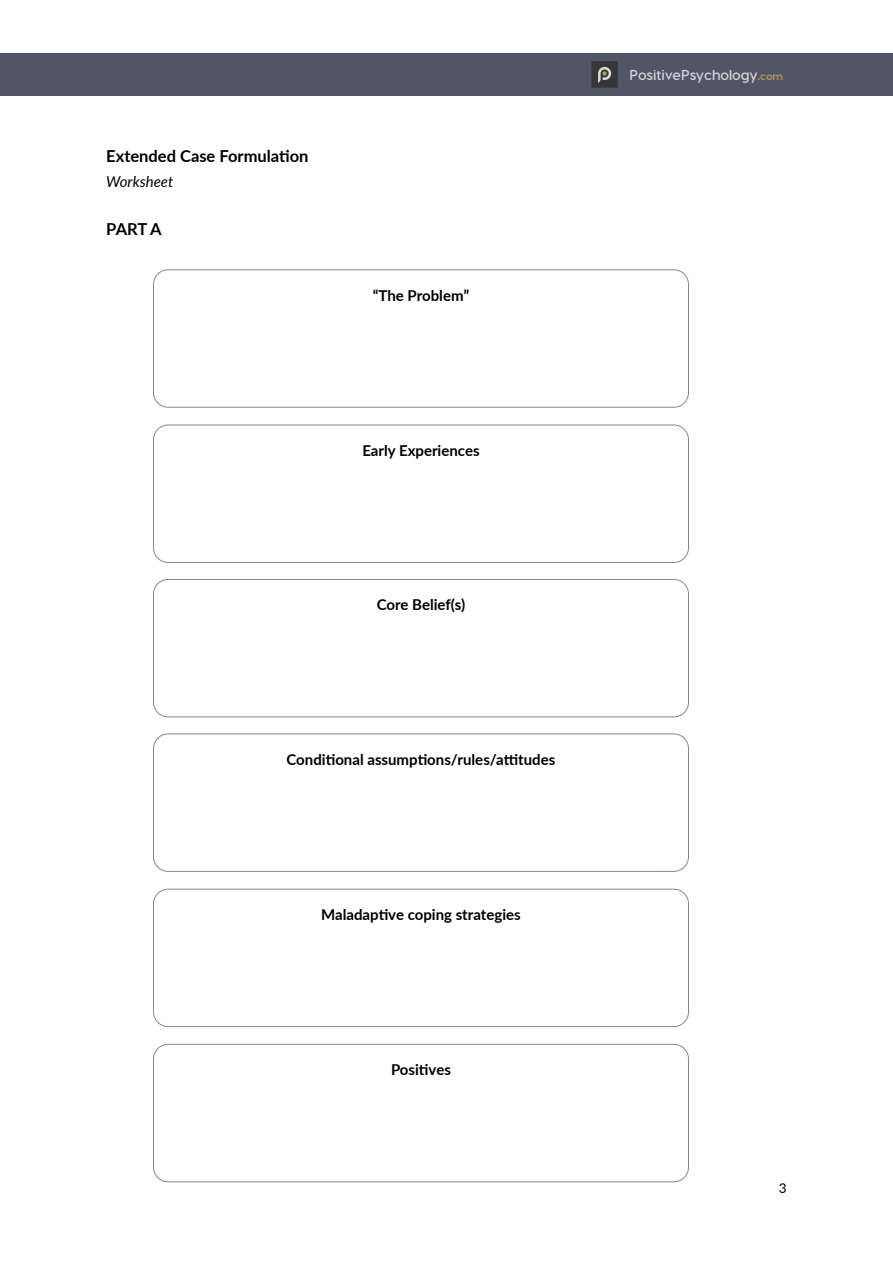
<style>
.page{position:relative;width:893px;height:1263px;background:#fff}
.page>*{position:absolute;margin:0;border:0;box-sizing:border-box;transform-origin:0 0}
.t1{font:700 16.5px "Lato";color:#000}
.t2{font:700 15px "Lato";color:#000}
.t3{font:italic 15px "Lato";color:#000}
.t4{font:700 14.4px "Visby CF";color:#d6d7da}
.t5{font:13.5px "Lato";color:#000}
.s1{font-weight:800;font-size:10.8px;color:#af9364}
</style>
<div class="page">
<div style="left:0;top:53px;width:893px;height:43px;background:#525566"></div>
<div style="left:591px;top:61px;width:27px;height:27px;background:#363638"></div>
<svg style="left:598px;top:67px;width:13px;height:16px"></svg>
<div style="left:153px;top:269px;width:536px;height:139px;border:1px solid #7e8a8f;border-radius:15px"></div>
<div style="left:153px;top:425px;width:536px;height:138px;border:1px solid #7e8a8f;border-radius:15px"></div>
<div style="left:153px;top:579px;width:536px;height:138px;border:1px solid #7e8a8f;border-radius:15px"></div>
<div style="left:153px;top:733px;width:536px;height:139px;border:1px solid #7e8a8f;border-radius:15px"></div>
<div style="left:153px;top:889px;width:536px;height:138px;border:1px solid #7e8a8f;border-radius:15px"></div>
<div style="left:153px;top:1044px;width:536px;height:138px;border:1px solid #7e8a8f;border-radius:15px"></div>
<p class="t1" style="left:106px;top:144px;width:204px">Extended Case Formulation</p>
<p class="t3" style="left:106px;top:171px;width:69px">Worksheet</p>
<p class="t1" style="left:106px;top:217px;width:57px">PART A</p>
<p class="t2" style="left:373px;top:284px;width:98px">“The Problem”</p>
<p class="t2" style="left:362px;top:439px;width:119px">Early Experiences</p>
<p class="t2" style="left:377px;top:594px;width:90px">Core Belief(s)</p>
<p class="t2" style="left:287px;top:748px;width:270px">Conditional assumptions/rules/attitudes</p>
<p class="t2" style="left:321px;top:903px;width:201px">Maladaptive coping strategies</p>
<p class="t2" style="left:391px;top:1059px;width:61px">Positives</p>
<p class="t4" style="left:629px;top:66px;width:155px">PositivePsychology<span class="s1">.com</span></p>
<p class="t5" style="left:779px;top:1178px;width:9px">3</p>
</div>
